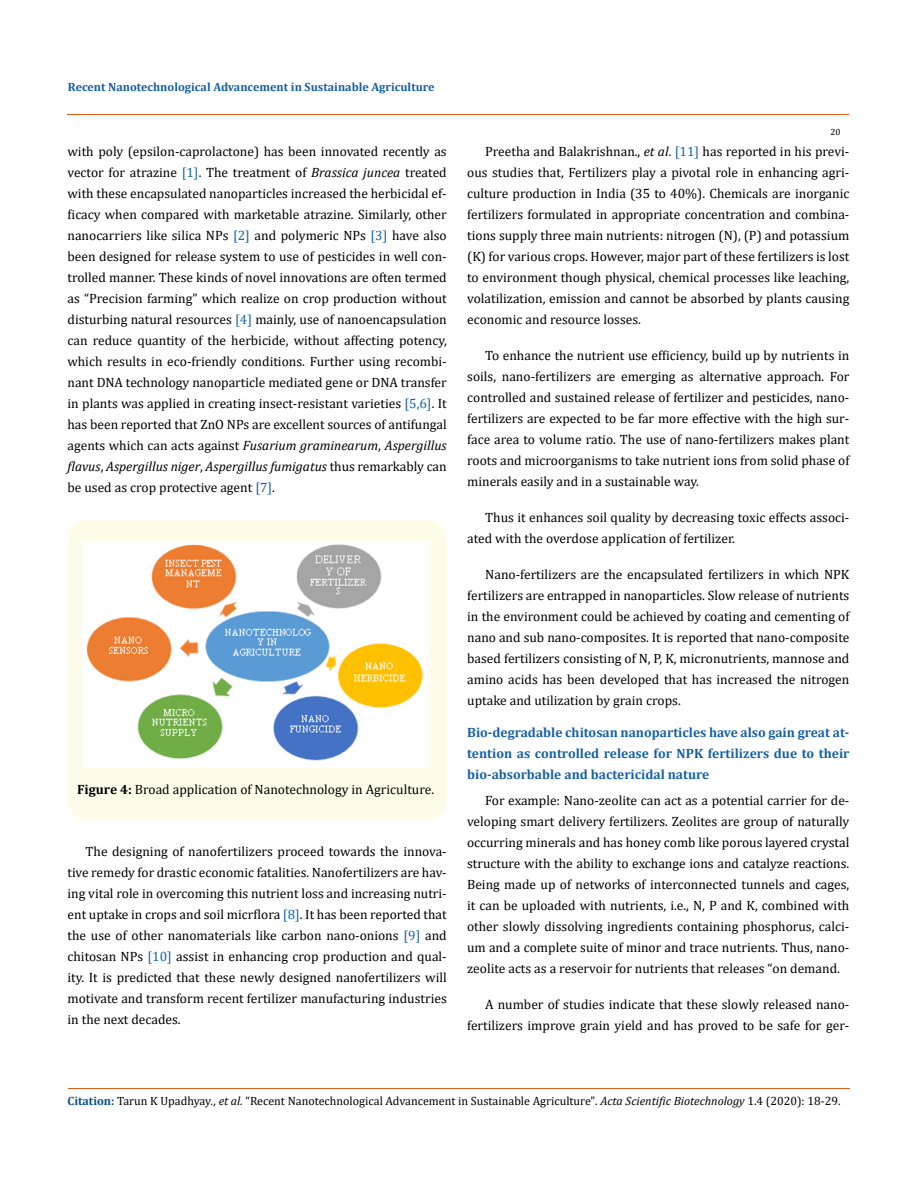
<style>
.page{position:relative;width:917px;height:1188px;background:#fff}
.page>*{position:absolute;margin:0;border:0;box-sizing:border-box;transform-origin:0 0}
.t1{font:13.5px/21px "Cambria";color:#000;text-align:justify}
.t2{font:700 13.5px/21px "Cambria";color:#1560a6;text-align:justify}
.t3{font:12px "Cambria";color:#000}
.t4{font:700 12px "Cambria";color:#1560a6}
.t5{font:9px "Cambria";color:#000}
.s1{color:#1560a6}
.s2{font-style:italic}
.s3{font-weight:700}
.s4{font-weight:700;color:#035089}
</style>
<div class="page">
<hr style="left:67px;top:114px;width:782px;height:1px;background:#e05d1a">
<div style="left:67px;top:520px;width:380px;height:299px;background:#fffde9;border-radius:18px"></div>
<img style="left:82px;top:542px;width:347px;height:225px">
<hr style="left:68px;top:1088px;width:781px;height:1px;background:#e05d1a">
<p class="t4" style="left:68px;top:78px;width:368px">Recent Nanotechnological Advancement in Sustainable Agriculture</p>
<p class="t1" style="left:67px;top:141px;width:381px">with poly (epsilon-caprolactone) has been innovated recently as vector for atrazine <span class="s1">[1]</span>. The treatment of <span class="s2">Brassica juncea</span> treated with these encapsulated nanoparticles increased the herbicidal ef&shy;ficacy when compared with marketable atrazine. Similarly, other nanocarriers like silica NPs <span class="s1">[2]</span> and polymeric NPs <span class="s1">[3]</span> have also been designed for release system to use of pesticides in well con&shy;trolled manner. These kinds of novel innovations are often termed as “Precision farming” which realize on crop production without disturbing natural resources <span class="s1">[4]</span> mainly, use of nanoencapsulation can reduce quantity of the herbicide, without affecting potency, which results in eco-friendly conditions. Further using recombi&shy;nant DNA technology nanoparticle mediated gene or DNA transfer in plants was applied in creating insect-resistant varieties <span class="s1">[5,6]</span>. It has been reported that ZnO NPs are excellent sources of antifungal agents which can acts against <span class="s2">Fusarium graminearum</span>, <span class="s2">Aspergillus flavus</span>, <span class="s2">Aspergillus niger</span>, <span class="s2">Aspergillus fumigatus</span> thus remarkably can be used as crop protective agent <span class="s1">[7]</span>.</p>
<p class="t1" style="left:77px;top:778px;width:358px"><span class="s3">Figure 4:</span> Broad application of Nanotechnology in Agriculture.</p>
<p class="t1" style="left:68px;top:840px;width:381px;text-indent:18px">The designing of nanofertilizers proceed towards the innova&shy;tive remedy for drastic economic fatalities. Nanofertilizers are hav&shy;ing vital role in overcoming this nutrient loss and increasing nutri&shy;ent uptake in crops and soil micrflora <span class="s1">[8]</span>. It has been reported that the use of other nanomaterials like carbon nano-onions <span class="s1">[9]</span> and chitosan NPs <span class="s1">[10]</span> assist in enhancing crop production and qual&shy;ity. It is predicted that these newly designed nanofertilizers will motivate and transform recent fertilizer manufacturing industries in the next decades.</p>
<p class="t5" style="left:830px;top:127px;width:11px">20</p>
<p class="t1" style="left:467px;top:141px;width:384px;text-indent:18px">Preetha and Balakrishnan., <span class="s2">et al</span>. <span class="s1">[11]</span> has reported in his previ&shy;ous studies that, Fertilizers play a pivotal role in enhancing agri&shy;culture production in India (35 to 40%). Chemicals are inorganic fertilizers formulated in appropriate concentration and combina&shy;tions supply three main nutrients: nitrogen (N), (P) and potassium (K) for various crops. However, major part of these fertilizers is lost to environment though physical, chemical processes like leaching, volatilization, emission and cannot be absorbed by plants causing economic and resource losses.</p>
<p class="t1" style="left:467px;top:345px;width:384px;text-indent:18px">To enhance the nutrient use efficiency, build up by nutrients in soils, nano-fertilizers are emerging as alternative approach. For controlled and sustained release of fertilizer and pesticides, nano&shy;fertilizers are expected to be far more effective with the high sur&shy;face area to volume ratio. The use of nano-fertilizers makes plant roots and microorganisms to take nutrient ions from solid phase of minerals easily and in a sustainable way.</p>
<p class="t1" style="left:467px;top:507px;width:384px;text-indent:18px">Thus it enhances soil quality by decreasing toxic effects associ&shy;ated with the overdose application of fertilizer.</p>
<p class="t1" style="left:467px;top:564px;width:384px;text-indent:18px">Nano-fertilizers are the encapsulated fertilizers in which NPK fertilizers are entrapped in nanoparticles. Slow release of nutrients in the environment could be achieved by coating and cementing of nano and sub nano-composites. It is reported that nano-composite based fertilizers consisting of N, P, K, micronutrients, mannose and amino acids has been developed that has increased the nitrogen uptake and utilization by grain crops.</p>
<p class="t2" style="left:467px;top:721px;width:384px">Bio-degradable chitosan nanoparticles have also gain great at&shy;tention as controlled release for NPK fertilizers due to their bio-absorbable and bactericidal nature</p>
<p class="t1" style="left:467px;top:790px;width:384px;text-indent:18px">For example: Nano-zeolite can act as a potential carrier for de&shy;veloping smart delivery fertilizers. Zeolites are group of naturally occurring minerals and has honey comb like porous layered crystal structure with the ability to exchange ions and catalyze reactions.<br>Being made up of networks of interconnected tunnels and cages, it can be uploaded with nutrients, i.e., N, P and K, combined with other slowly dissolving ingredients containing phosphorus, calci&shy;um and a complete suite of minor and trace nutrients. Thus, nano&shy;zeolite acts as a reservoir for nutrients that releases “on demand.</p>
<p class="t1" style="left:467px;top:994px;width:384px;text-align:right">A number of studies indicate that these slowly released nano&shy;fertilizers improve grain yield and has proved to be safe for ger-</p>
<p class="t3" style="left:68px;top:1094px;width:774px"><span class="s4">Citation:</span> Tarun K Upadhyay<span class="s2">., et al.</span> “Recent Nanotechnological Advancement in Sustainable Agriculture". <span class="s2">Acta Scientific Biotechnology</span> 1.4 (2020): 18-29.</p>
</div>
